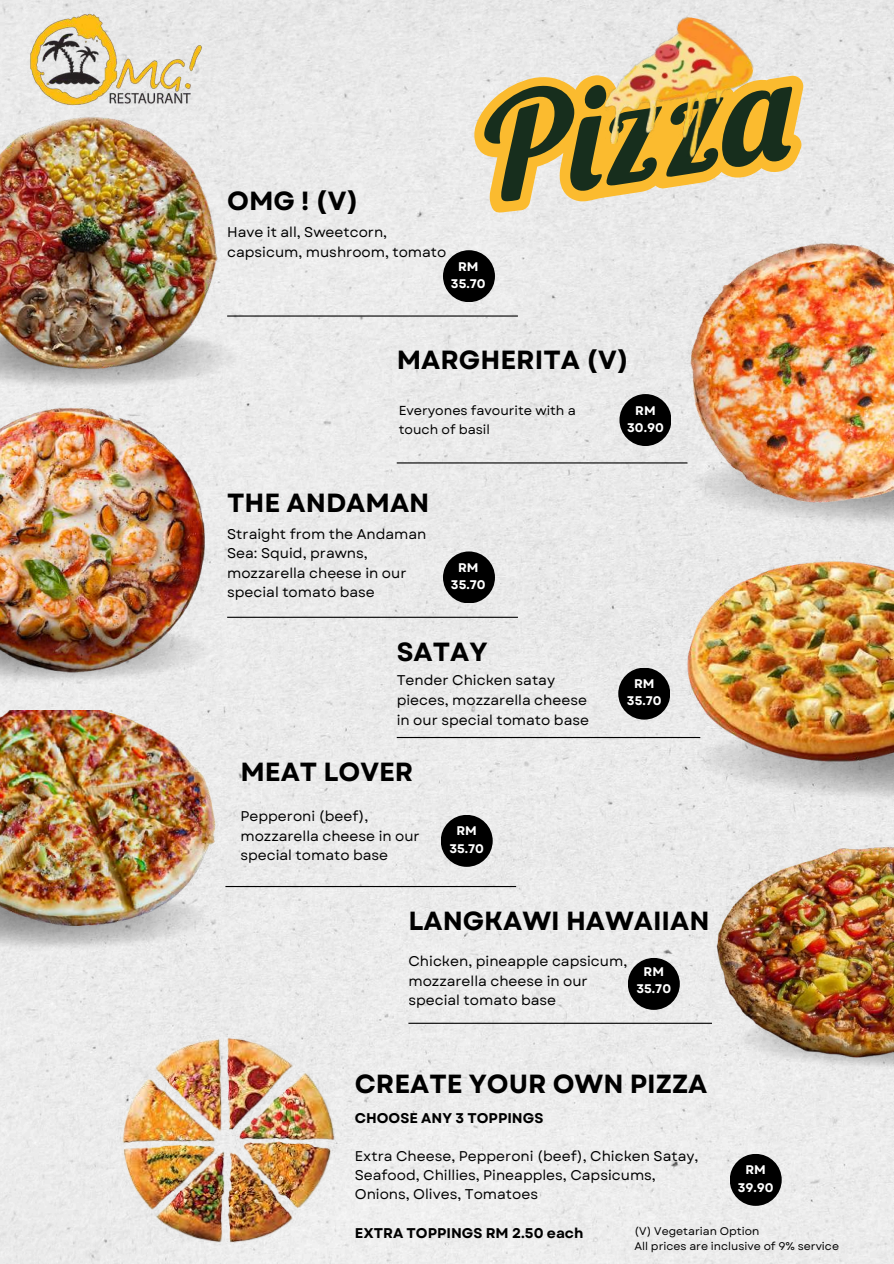
<style>
.page{position:relative;width:894px;height:1264px;background:#fff}
.page>*{position:absolute;margin:0;border:0;box-sizing:border-box;transform-origin:0 0}
.t1{font:700 26.25px "Garet";color:#000}
.t2{font:14.1px/19.6px "Garet";color:#000}
.t3{font:700 14.1px "Garet";color:#000}
.t4{font:13.05px/18.1px "Garet";color:#000}
.t5{font:700 12.45px/17.1px "Garet";color:#fff;text-align:center}
.t6{font:11.1px/14.9px "Garet";color:#000}
</style>
<div class="page">
<div style="left:0;top:0;width:893px;height:1263px;background:#ebebeb"></div>
<img style="left:697px;top:789px;width:196px;height:14px">
<hr style="left:408px;top:1022px;width:303px;height:1px;background:#000">
<div style="left:627px;top:957px;width:52px;height:52px;background:#000;border-radius:50%"></div>
<img style="left:0;top:925px;width:214px;height:25px">
<div style="left:440px;top:814px;width:52px;height:52px;background:#000;border-radius:50%"></div>
<hr style="left:225px;top:886px;width:291px;height:1px;background:#000">
<img style="left:0;top:711px;width:217px;height:214px">
<div style="left:729px;top:1153px;width:52px;height:52px;background:#000;border-radius:50%"></div>
<img style="left:116px;top:1034px;width:227px;height:213px">
<svg style="left:474px;top:75px;width:329px;height:138px;background:#eddebf"></svg>
<svg style="left:484px;top:83px;width:308px;height:119px;background:#a39256"></svg>
<img style="left:598px;top:5px;width:162px;height:161px">
<div style="left:618px;top:667px;width:52px;height:52px;background:#000;border-radius:50%"></div>
<hr style="left:396px;top:737px;width:304px;height:1px;background:#000">
<hr style="left:227px;top:616px;width:290px;height:2px;background:#000">
<div style="left:443px;top:551px;width:52px;height:52px;background:#000;border-radius:50%"></div>
<img style="left:0;top:390px;width:238px;height:307px">
<img style="left:0;top:619px;width:212px;height:64px">
<hr style="left:396px;top:462px;width:291px;height:1px;background:#000">
<div style="left:619px;top:394px;width:52px;height:52px;background:#000;border-radius:50%"></div>
<img style="left:27px;top:9px;width:178px;height:100px">
<hr style="left:227px;top:315px;width:290px;height:1px;background:#000">
<div style="left:443px;top:250px;width:52px;height:52px;background:#000;border-radius:50%"></div>
<img style="left:0;top:381px;width:241px;height:9px">
<img style="left:0;top:114px;width:290px;height:267px">
<img style="left:634px;top:225px;width:259px;height:301px">
<img style="left:645px;top:522px;width:248px;height:267px">
<img style="left:714px;top:834px;width:179px;height:239px">
<h1 class="t1" style="left:227px;top:181px;width:133px">OMG ! (V)</h1>
<p class="t2" style="left:227px;top:222px;width:221px">Have it all, Sweetcorn, capsicum, mushroom, tomato</p>
<p class="t5" style="left:451px;top:258px;width:36px">RM<br>35.70</p>
<h1 class="t1" style="left:396px;top:340px;width:234px">MARGHERITA (V)</h1>
<p class="t4" style="left:398px;top:402px;width:178px">Everyones favourite with a touch of basil</p>
<p class="t5" style="left:627px;top:402px;width:38px">RM<br>30.90</p>
<h1 class="t1" style="left:227px;top:484px;width:204px">THE ANDAMAN</h1>
<p class="t2" style="left:227px;top:524px;width:201px">Straight from the Andaman<br>Sea: Squid, prawns, mozzarella cheese in our special tomato base</p>
<p class="t5" style="left:451px;top:559px;width:36px">RM<br>35.70</p>
<h1 class="t1" style="left:396px;top:633px;width:92px">SATAY</h1>
<p class="t2" style="left:396px;top:670px;width:194px">Tender Chicken satay pieces, mozzarella cheese in our special tomato base</p>
<h1 class="t1" style="left:240px;top:752px;width:174px">MEAT LOVER</h1>
<p class="t2" style="left:240px;top:806px;width:181px">Pepperoni (beef), mozzarella cheese in our special tomato base</p>
<p class="t5" style="left:449px;top:822px;width:36px">RM<br>35.70</p>
<p class="t5" style="left:626px;top:675px;width:36px">RM<br>35.70</p>
<h1 class="t1" style="left:408px;top:902px;width:302px">LANGKAWI HAWAIIAN</h1>
<p class="t2" style="left:408px;top:951px;width:220px">Chicken, pineapple capsicum, mozzarella cheese in our special tomato base</p>
<p class="t5" style="left:636px;top:963px;width:36px">RM<br>35.70</p>
<h1 class="t1" style="left:355px;top:1065px;width:354px">CREATE YOUR OWN PIZZA</h1>
<p class="t3" style="left:355px;top:1107px;width:190px">CHOOSE ANY 3 TOPPINGS</p>
<p class="t2" style="left:355px;top:1146px;width:345px;line-height:19.2px">Extra Cheese, Pepperoni (beef), Chicken Satay,<br>Seafood, Chillies, Pineapples, Capsicums,<br>Onions, Olives, Tomatoes</p>
<p class="t3" style="left:355px;top:1222px;width:230px">EXTRA TOPPINGS RM 2.50 each</p>
<p class="t5" style="left:737px;top:1161px;width:37px">RM<br>39.90</p>
<p class="t6" style="left:634px;top:1223px;width:206px">(V) Vegetarian Option<br>All prices are inclusive of 9% service</p>
</div>
